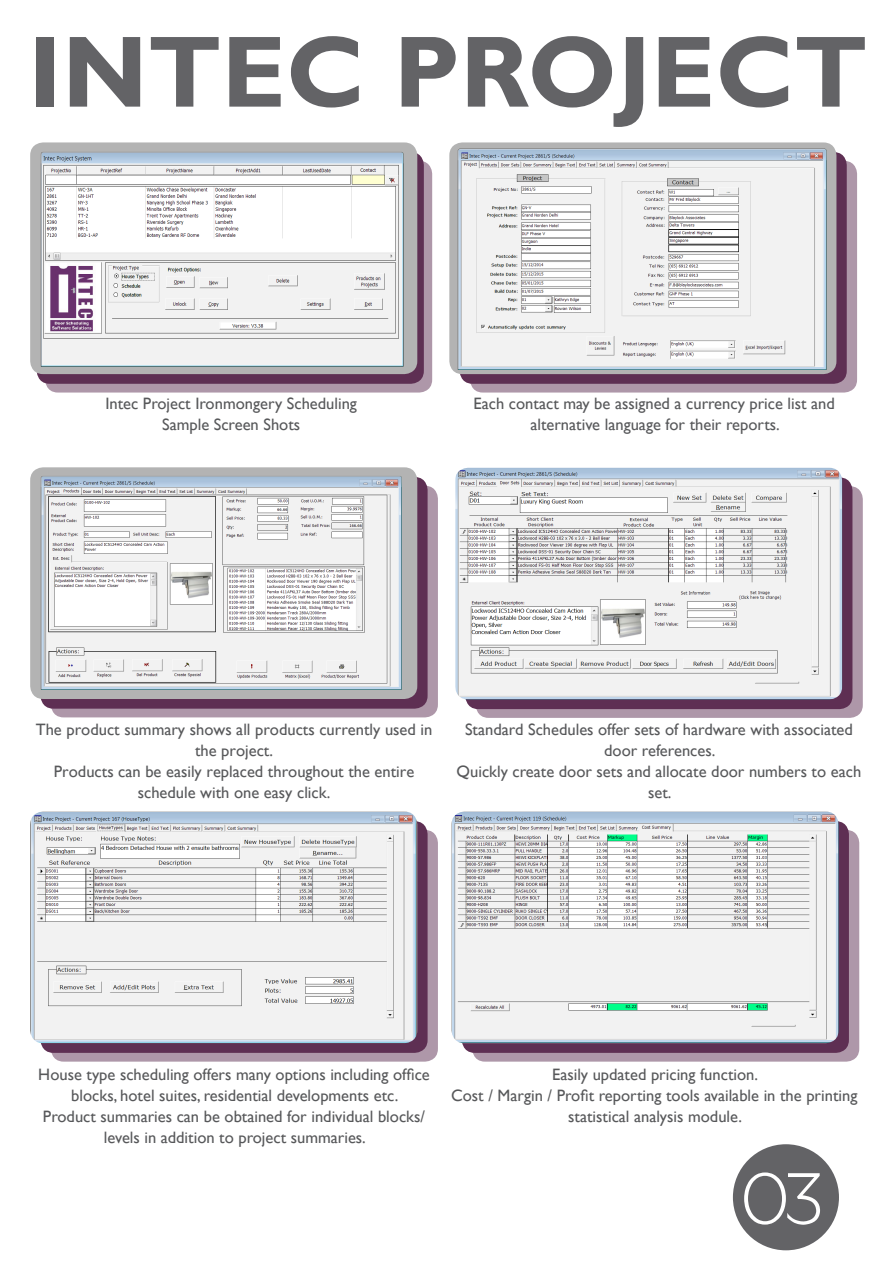
<style>
.page{position:relative;width:893px;height:1263px;background:#fff}
.page>*{position:absolute;margin:0;border:0;box-sizing:border-box;transform-origin:0 0}
.t1{font:700 102px "Gill Sans";color:#636366}
.t2{font:300 72px "Regencie";color:#fff}
.t3{font:16.5px/21px "Gill Sans";color:#57585a;text-align:center}
</style>
<div class="page">
<div style="left:45px;top:161px;width:387px;height:232px;background:#ae97a9;border-radius:13px"></div>
<div style="left:37px;top:152px;width:387px;height:232px;background:#5e2f53;border-radius:13px"></div>
<div style="left:51px;top:830px;width:387px;height:232px;background:#ae97a9;border-radius:13px"></div>
<div style="left:470px;top:161px;width:387px;height:232px;background:#ae97a9;border-radius:13px"></div>
<img style="left:30px;top:142px;width:387px;height:232px">
<div style="left:460px;top:152px;width:387px;height:232px;background:#5e2f53;border-radius:13px"></div>
<img style="left:449px;top:142px;width:387px;height:232px">
<div style="left:476px;top:486px;width:387px;height:232px;background:#ae97a9;border-radius:13px"></div>
<div style="left:465px;top:477px;width:387px;height:232px;background:#5e2f53;border-radius:13px"></div>
<img style="left:455px;top:468px;width:387px;height:231px">
<div style="left:40px;top:821px;width:388px;height:232px;background:#5e2f53;border-radius:13px"></div>
<img style="left:30px;top:811px;width:387px;height:232px">
<div style="left:733px;top:1144px;width:106px;height:106px;background:#636366;border-radius:50%"></div>
<div style="left:51px;top:486px;width:387px;height:231px;background:#ae97a9;border-radius:13px"></div>
<div style="left:40px;top:477px;width:388px;height:232px;background:#5e2f53;border-radius:13px"></div>
<img style="left:30px;top:467px;width:387px;height:232px">
<div style="left:472px;top:830px;width:387px;height:232px;background:#ae97a9;border-radius:13px"></div>
<div style="left:462px;top:821px;width:387px;height:232px;background:#5e2f53;border-radius:13px"></div>
<img style="left:451px;top:811px;width:388px;height:232px">
<p class="t1" style="left:28px;top:11px;width:841px">INTEC PROJECT</p>
<p class="t3" style="left:105px;top:393px;width:253px">Intec Project Ironmongery Scheduling</p>
<p class="t3" style="left:162px;top:414px;width:140px">Sample Screen Shots</p>
<p class="t3" style="left:474px;top:393px;width:363px">Each contact may be assigned a currency price list and alternative language for their reports.</p>
<p class="t3" style="left:36px;top:719px;width:398px">The product summary shows all products currently used in the project.</p>
<p class="t3" style="left:54px;top:761px;width:362px">Products can be easily replaced throughout the entire schedule with one easy click.</p>
<p class="t3" style="left:465px;top:719px;width:389px">Standard Schedules offer sets of hardware with associated door references.</p>
<p class="t3" style="left:457px;top:761px;width:406px">Quickly create door sets and allocate door numbers to each set.</p>
<p class="t3" style="left:38px;top:1064px;width:393px">House type scheduling offers many options including office blocks, hotel suites, residential developments etc.</p>
<p class="t3" style="left:43px;top:1106px;width:384px">Product summaries can be obtained for individual blocks/ levels in addition to project summaries.</p>
<p class="t3" style="left:552px;top:1064px;width:207px">Easily updated pricing function.</p>
<p class="t3" style="left:451px;top:1085px;width:408px">Cost / Margin / Profit reporting tools available in the printing statistical analysis module.</p>
<p class="t2" style="left:741px;top:1152px;width:84px">03</p>
</div>
